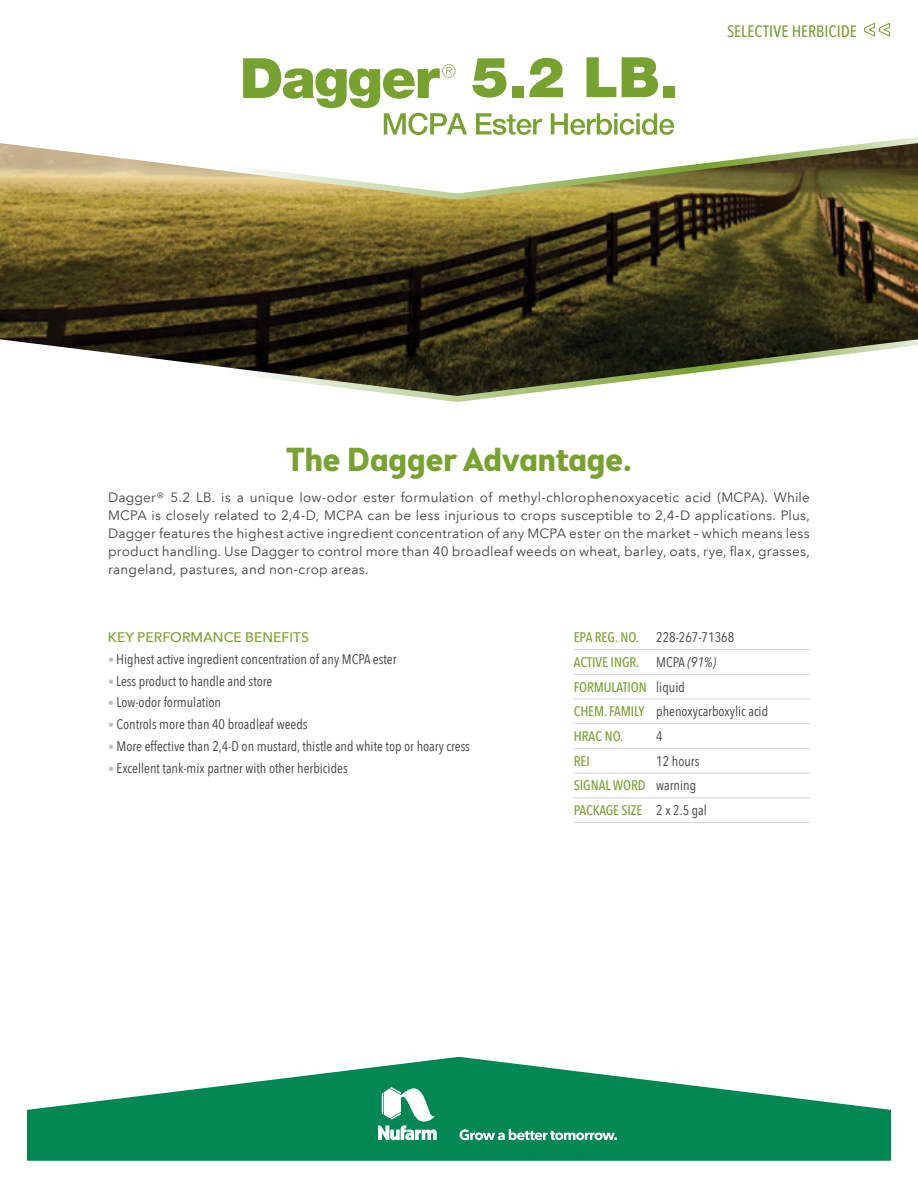
<style>
.page{position:relative;width:918px;height:1188px;background:#fff}
.page>*{position:absolute;margin:0;border:0;box-sizing:border-box;transform-origin:0 0}
.t1{font:700 33px "Brooklyn Samuels Five";color:#78a22f}
.t2{font:500 condensed 16.5px "Avenir Next LT Pro";color:#78a22f}
.t3{font:condensed 13.8px/24.8px "Avenir Next LT Pro";color:#414042}
.t4{font:500 condensed 13.8px/24.8px "Avenir Next LT Pro";letter-spacing:-.005em;color:#78a22f}
.t5{font:500 13.8px "Avenir Next LT Pro";color:#78a22f}
.t6{font:13.5px/18px "Avenir Next LT Pro";letter-spacing:.015em;color:#414042;text-align:justify}
.s1{font-size:12px;color:#bcbec0}
.s2{font-weight:400;color:#414042}
.s3{font-weight:400;font-style:italic;color:#414042}
.s4{font-weight:500;color:#78a22f}
</style>
<div class="page">
<hr style="left:574px;top:649px;width:236px;height:1px;background:#d1d3d4">
<hr style="left:574px;top:674px;width:236px;height:1px;background:#d1d3d4">
<hr style="left:574px;top:699px;width:236px;height:1px;background:#d1d3d4">
<hr style="left:574px;top:723px;width:236px;height:1px;background:#d1d3d4">
<hr style="left:574px;top:748px;width:236px;height:1px;background:#d1d3d4">
<hr style="left:574px;top:773px;width:236px;height:1px;background:#d1d3d4">
<hr style="left:574px;top:797px;width:236px;height:1px;background:#d1d3d4">
<hr style="left:574px;top:822px;width:236px;height:1px;background:#d1d3d4">
<svg style="left:864px;top:22px;width:26px;height:15px"></svg>
<svg style="left:0;top:137px;width:918px;height:265px"></svg>
<svg style="left:27px;top:1057px;width:864px;height:104px;fill:#008752"></svg>
<svg style="left:378px;top:1087px;width:59px;height:53px"></svg>
<svg style="left:460px;top:1129px;width:157px;height:11px"></svg>
<svg style="left:243px;top:57px;width:432px;height:78px"></svg>
<div style="left:663px;top:86px;width:12px;height:11px;background:#78a22f"></div>
<p class="t2" style="left:727px;top:21px;width:131px">SELECTIVE HERBICIDE</p>
<h1 class="t1" style="left:286px;top:440px;width:347px">The Dagger Advantage.</h1>
<p class="t6" style="left:108px;top:488px;width:704px">Dagger® 5.2 LB. is a unique low-odor ester formulation of methyl-chlorophenoxyacetic acid (MCPA). While MCPA is closely related to 2,4-D, MCPA can be less injurious to crops susceptible to 2,4-D applications. Plus, Dagger features the highest active ingredient concentration of any MCPA ester on the market – which means less product handling. Use Dagger to control more than 40 broadleaf weeds on wheat, barley, oats, rye, flax, grasses, rangeland, pastures, and non-crop areas.</p>
<p class="t5" style="left:108px;top:629px;width:203px">KEY PERFORMANCE BENEFITS</p>
<p class="t3" style="left:108px;top:647px;width:290px"><span class="s1">•</span> Highest active ingredient concentration of any MCPA ester</p>
<p class="t3" style="left:108px;top:668px;width:166px"><span class="s1">•</span> Less product to handle and store</p>
<p class="t3" style="left:108px;top:690px;width:115px"><span class="s1">•</span> Low-odor formulation</p>
<p class="t3" style="left:108px;top:712px;width:201px"><span class="s1">•</span> Controls more than 40 broadleaf weeds</p>
<p class="t3" style="left:108px;top:734px;width:364px"><span class="s1">•</span> More effective than 2,4-D on mustard, thistle and white top or hoary cress</p>
<p class="t3" style="left:108px;top:755px;width:241px"><span class="s1">•</span> Excellent tank-mix partner with other herbicides</p>
<p class="t4" style="left:574px;top:625px;width:196px">EPA REG. NO. <span class="s2">228-267-71368<br></span>ACTIVE INGR. <span class="s2">MCPA</span> <span class="s3">(91%)<br></span>FORMULATION <span class="s2">liquid<br></span>CHEM. FAMILY <span class="s2">phenoxycarboxylic acid<br></span>HRAC NO.</p>
<p class="t3" style="left:656px;top:724px;width:8px">4</p>
<p class="t3" style="left:574px;top:749px;width:135px;text-indent:83px">12 hours<br><span class="s4">SIGNAL WORD</span> warning<br><span class="s4">PACKAGE SIZE</span> 2 x 2.5 gal</p>
<p class="t4" style="left:574px;top:748px;width:18px">REI</p>
</div>
